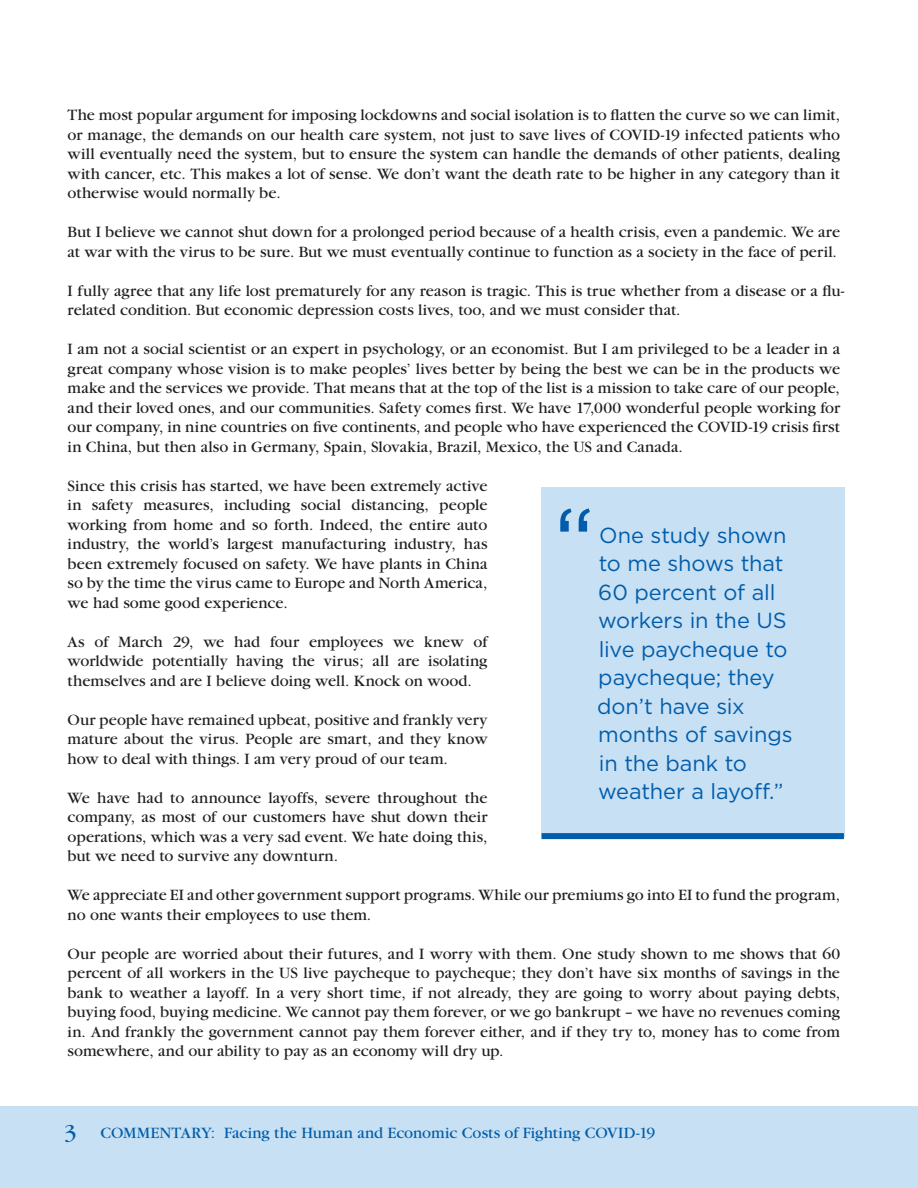
<style>
.page{position:relative;width:918px;height:1188px;background:#fff}
.page>*{position:absolute;margin:0;border:0;box-sizing:border-box;transform-origin:0 0}
.t1{font:102px "Gotham";color:#015dab;scale:.9 1}
.t2{font:21.75px/28.5px "Gotham";letter-spacing:-.005em;color:#015dab}
.t3{font:16.5px/19.5px "Garamond";color:#231f20;text-align:justify}
.t4{font:16.5px "Garamond";color:#015dab}
.s1{font-size:24px}
</style>
<div class="page">
<div style="left:0;top:1106px;width:918px;height:82px;background:#c7e0f3"></div>
<div style="left:541px;top:488px;width:303px;height:349px;background:#c7e0f3"></div>
<div style="left:542px;top:833px;width:302px;height:6px;background:#015dab"></div>
<p class="t3" style="left:68px;top:105px;width:774px">The most popular argument for imposing lockdowns and social isolation is to flatten the curve so we can limit, or manage, the demands on our health care system, not just to save lives of COVID-19 infected patients who will eventually need the system, but to ensure the system can handle the demands of other patients, dealing with cancer, etc. This makes a lot of sense. We don’t want the death rate to be higher in any category than it otherwise would normally be.</p>
<p class="t3" style="left:68px;top:223px;width:774px">But I believe we cannot shut down for a prolonged period because of a health crisis, even a pandemic. We are at war with the virus to be sure. But we must eventually continue to function as a society in the face of peril.</p>
<p class="t3" style="left:68px;top:281px;width:778px">I fully agree that any life lost prematurely for any reason is tragic. This is true whether from a disease or a flu&shy;related condition. But economic depression costs lives, too, and we must consider that.</p>
<p class="t3" style="left:68px;top:340px;width:774px">I am not a social scientist or an expert in psychology, or an economist. But I am privileged to be a leader in a great company whose vision is to make peoples’ lives better by being the best we can be in the products we make and the services we provide. That means that at the top of the list is a mission to take care of our people, and their loved ones, and our communities. Safety comes first. We have 17,000 wonderful people working for our company, in nine countries on five continents, and people who have experienced the COVID-19 crisis first in China, but then also in Germany, Spain, Slovakia, Brazil, Mexico, the US and Canada.</p>
<p class="t3" style="left:68px;top:476px;width:421px">Since this crisis has started, we have been extremely active in safety measures, including social distancing, people working from home and so forth. Indeed, the entire auto industry, the world’s largest manufacturing industry, has been extremely focused on safety. We have plants in China so by the time the virus came to Europe and North America, we had some good experience.</p>
<p class="t3" style="left:68px;top:632px;width:421px">As of March 29, we had four employees we knew of worldwide potentially having the virus; all are isolating themselves and are I believe doing well. Knock on wood.</p>
<p class="t3" style="left:68px;top:710px;width:421px">Our people have remained upbeat, positive and frankly very mature about the virus. People are smart, and they know how to deal with things. I am very proud of our team.</p>
<p class="t3" style="left:68px;top:788px;width:421px">We have had to announce layoffs, severe throughout the company, as most of our customers have shut down their operations, which was a very sad event. We hate doing this, but we need to survive any downturn.</p>
<p class="t3" style="left:68px;top:886px;width:774px">We appreciate EI and other government support programs. While our premiums go into EI to fund the program, no one wants their employees to use them.</p>
<p class="t3" style="left:68px;top:944px;width:774px">Our people are worried about their futures, and I worry with them. One study shown to me shows that 60 percent of all workers in the US live paycheque to paycheque; they don’t have six months of savings in the bank to weather a layoff. In a very short time, if not already, they are going to worry about paying debts, buying food, buying medicine. We cannot pay them forever, or we go bankrupt – we have no revenues coming in. And frankly the government cannot pay them forever either, and if they try to, money has to come from somewhere, and our ability to pay as an economy will dry up.</p>
<h1 class="t1" style="left:554px;top:479px;width:47px">“</h1>
<h2 class="t2" style="left:597px;top:520px;width:197px">One study shown to me shows that<br>60 percent of all workers in the US live paycheque to paycheque; they don’t have six months of savings in the bank to weather a layoff.”</h2>
<p class="t4" style="left:64px;top:1125px;width:593px"><span class="s1">3</span> COMMENTARY: Facing the Human and Economic Costs of Fighting COVID-19</p>
</div>
